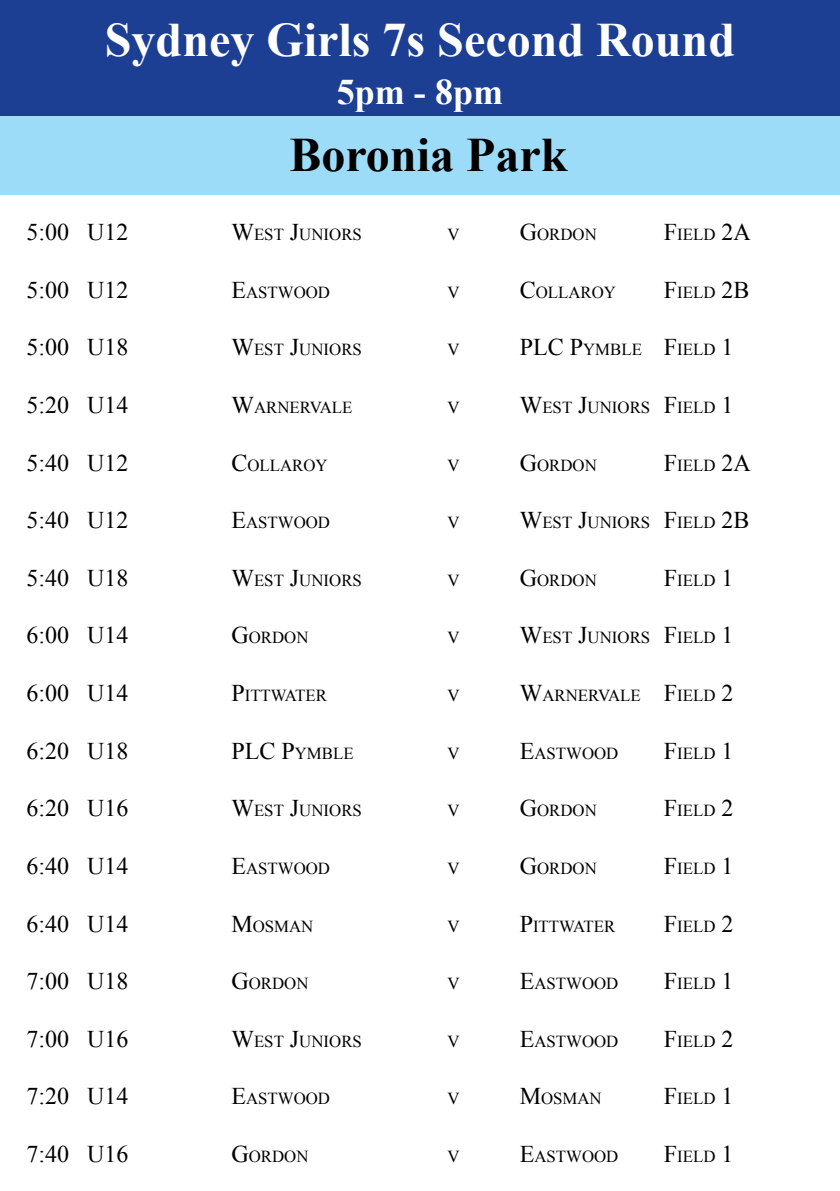
<style>
.page{position:relative;width:840px;height:1191px;background:#fff}
.page>*{position:absolute;margin:0;border:0;box-sizing:border-box;transform-origin:0 0}
.t1{font:700 48px "Times New Roman";color:#fff}
.t2{font:700 48px "Times New Roman";color:#000}
.t3{font:700 36px "Times New Roman";color:#fff}
.t4{font:24px "Times New Roman";color:#000}
.t5{font:16.8px "Times New Roman";color:#000}
.s1{font-size:24px}
</style>
<div class="page">
<div style="left:0;top:116px;width:839px;height:79px;background:#9ddcf9"></div>
<div style="left:0;top:0;width:839px;height:116px;background:#1c3f94"></div>
<h1 class="t1" style="left:105px;top:7px;width:631px">Sydney Girls 7s Second Round</h1>
<h2 class="t3" style="left:337px;top:67px;width:167px">5pm - 8pm</h2>
<h1 class="t2" style="left:289px;top:122px;width:279px">Boronia Park</h1>
<h3 class="t4" style="left:26px;top:216px;width:103px">5:00 U12</h3>
<p class="t5" style="left:231px;top:223px;width:130px"><span class="s1">W</span>EST <span class="s1">J</span>UNIORS</p>
<p class="t5" style="left:447px;top:223px;width:14px">V</p>
<p class="t5" style="left:519px;top:223px;width:79px"><span class="s1">G</span>ORDON</p>
<p class="t5" style="left:663px;top:223px;width:88px"><span class="s1">F</span>IELD <span class="s1">2A</span></p>
<h3 class="t4" style="left:26px;top:273px;width:142px">5:00 U12 E</h3>
<p class="t5" style="left:246px;top:281px;width:85px">ASTWOOD</p>
<p class="t5" style="left:447px;top:281px;width:14px">V</p>
<p class="t5" style="left:519px;top:281px;width:98px"><span class="s1">C</span>OLLAROY</p>
<p class="t5" style="left:663px;top:281px;width:87px"><span class="s1">F</span>IELD <span class="s1">2B</span></p>
<h3 class="t4" style="left:26px;top:331px;width:103px">5:00 U18</h3>
<p class="t5" style="left:231px;top:338px;width:130px"><span class="s1">W</span>EST <span class="s1">J</span>UNIORS</p>
<p class="t5" style="left:447px;top:338px;width:14px">V</p>
<p class="t5" style="left:519px;top:338px;width:215px"><span class="s1">PLC P</span>YMBLE <span class="s1">F</span>IELD <span class="s1">1</span></p>
<h3 class="t4" style="left:26px;top:389px;width:103px">5:20 U14</h3>
<p class="t5" style="left:231px;top:396px;width:122px"><span class="s1">W</span>ARNERVALE</p>
<p class="t5" style="left:447px;top:396px;width:14px">V</p>
<p class="t5" style="left:519px;top:396px;width:215px"><span class="s1">W</span>EST <span class="s1">J</span>UNIORS <span class="s1">F</span>IELD <span class="s1">1</span></p>
<h3 class="t4" style="left:26px;top:446px;width:103px">5:40 U12</h3>
<p class="t5" style="left:231px;top:453px;width:98px"><span class="s1">C</span>OLLAROY</p>
<p class="t5" style="left:447px;top:453px;width:14px">V</p>
<p class="t5" style="left:519px;top:453px;width:79px"><span class="s1">G</span>ORDON</p>
<p class="t5" style="left:663px;top:453px;width:88px"><span class="s1">F</span>IELD <span class="s1">2A</span></p>
<h3 class="t4" style="left:26px;top:504px;width:142px">5:40 U12 E</h3>
<p class="t5" style="left:246px;top:511px;width:85px">ASTWOOD</p>
<p class="t5" style="left:447px;top:511px;width:14px">V</p>
<p class="t5" style="left:519px;top:511px;width:231px"><span class="s1">W</span>EST <span class="s1">J</span>UNIORS <span class="s1">F</span>IELD <span class="s1">2B</span></p>
<h3 class="t4" style="left:26px;top:561px;width:103px">5:40 U18</h3>
<p class="t5" style="left:231px;top:569px;width:130px"><span class="s1">W</span>EST <span class="s1">J</span>UNIORS</p>
<p class="t5" style="left:447px;top:569px;width:14px">V</p>
<p class="t5" style="left:519px;top:569px;width:79px"><span class="s1">G</span>ORDON</p>
<p class="t5" style="left:663px;top:569px;width:71px"><span class="s1">F</span>IELD <span class="s1">1</span></p>
<h3 class="t4" style="left:26px;top:619px;width:103px">6:00 U14</h3>
<p class="t5" style="left:231px;top:626px;width:79px"><span class="s1">G</span>ORDON</p>
<p class="t5" style="left:447px;top:626px;width:14px">V</p>
<p class="t5" style="left:519px;top:626px;width:215px"><span class="s1">W</span>EST <span class="s1">J</span>UNIORS <span class="s1">F</span>IELD <span class="s1">1</span></p>
<h3 class="t4" style="left:26px;top:677px;width:103px">6:00 U14</h3>
<p class="t5" style="left:231px;top:684px;width:97px"><span class="s1">P</span>ITTWATER</p>
<p class="t5" style="left:447px;top:684px;width:14px">V</p>
<p class="t5" style="left:519px;top:684px;width:215px"><span class="s1">W</span>ARNERVALE <span class="s1">F</span>IELD <span class="s1">2</span></p>
<h3 class="t4" style="left:26px;top:734px;width:103px">6:20 U18</h3>
<p class="t5" style="left:231px;top:741px;width:124px"><span class="s1">PLC P</span>YMBLE</p>
<p class="t5" style="left:447px;top:741px;width:54px">V <span class="s1">E</span></p>
<p class="t5" style="left:534px;top:741px;width:85px">ASTWOOD</p>
<p class="t5" style="left:663px;top:741px;width:71px"><span class="s1">F</span>IELD <span class="s1">1</span></p>
<h3 class="t4" style="left:26px;top:792px;width:103px">6:20 U16</h3>
<p class="t5" style="left:231px;top:799px;width:130px"><span class="s1">W</span>EST <span class="s1">J</span>UNIORS</p>
<p class="t5" style="left:447px;top:799px;width:14px">V</p>
<p class="t5" style="left:519px;top:799px;width:79px"><span class="s1">G</span>ORDON</p>
<p class="t5" style="left:663px;top:799px;width:71px"><span class="s1">F</span>IELD <span class="s1">2</span></p>
<h3 class="t4" style="left:26px;top:849px;width:142px">6:40 U14 E</h3>
<p class="t5" style="left:246px;top:857px;width:85px">ASTWOOD</p>
<p class="t5" style="left:447px;top:857px;width:14px">V</p>
<p class="t5" style="left:519px;top:857px;width:79px"><span class="s1">G</span>ORDON</p>
<p class="t5" style="left:663px;top:857px;width:71px"><span class="s1">F</span>IELD <span class="s1">1</span></p>
<h3 class="t4" style="left:26px;top:907px;width:103px">6:40 U14</h3>
<p class="t5" style="left:231px;top:914px;width:47px"><span class="s1">M</span>OSMA</p>
<p class="t5" style="left:301px;top:914px;width:14px">N</p>
<p class="t5" style="left:447px;top:914px;width:14px">V</p>
<p class="t5" style="left:519px;top:914px;width:97px"><span class="s1">P</span>ITTWATER</p>
<p class="t5" style="left:663px;top:914px;width:71px"><span class="s1">F</span>IELD <span class="s1">2</span></p>
<h3 class="t4" style="left:26px;top:965px;width:103px">7:00 U18</h3>
<p class="t5" style="left:231px;top:972px;width:79px"><span class="s1">G</span>ORDON</p>
<p class="t5" style="left:447px;top:972px;width:54px">V <span class="s1">E</span></p>
<p class="t5" style="left:534px;top:972px;width:85px">ASTWOOD</p>
<p class="t5" style="left:663px;top:972px;width:71px"><span class="s1">F</span>IELD <span class="s1">1</span></p>
<h3 class="t4" style="left:26px;top:1022px;width:103px">7:00 U16</h3>
<p class="t5" style="left:231px;top:1029px;width:130px"><span class="s1">W</span>EST <span class="s1">J</span>UNIORS</p>
<p class="t5" style="left:447px;top:1029px;width:54px">V <span class="s1">E</span></p>
<p class="t5" style="left:534px;top:1029px;width:85px">ASTWOOD</p>
<p class="t5" style="left:663px;top:1029px;width:71px"><span class="s1">F</span>IELD <span class="s1">2</span></p>
<h3 class="t4" style="left:26px;top:1080px;width:142px">7:20 U14 E</h3>
<p class="t5" style="left:246px;top:1087px;width:85px">ASTWOOD</p>
<p class="t5" style="left:447px;top:1087px;width:14px">V</p>
<p class="t5" style="left:519px;top:1087px;width:47px"><span class="s1">M</span>OSMA</p>
<p class="t5" style="left:589px;top:1087px;width:14px">N</p>
<p class="t5" style="left:663px;top:1087px;width:71px"><span class="s1">F</span>IELD <span class="s1">1</span></p>
<h3 class="t4" style="left:26px;top:1137px;width:103px">7:40 U16</h3>
<p class="t5" style="left:231px;top:1145px;width:79px"><span class="s1">G</span>ORDON</p>
<p class="t5" style="left:447px;top:1145px;width:54px">V <span class="s1">E</span></p>
<p class="t5" style="left:534px;top:1145px;width:85px">ASTWOOD</p>
<p class="t5" style="left:663px;top:1145px;width:71px"><span class="s1">F</span>IELD <span class="s1">1</span></p>
</div>
